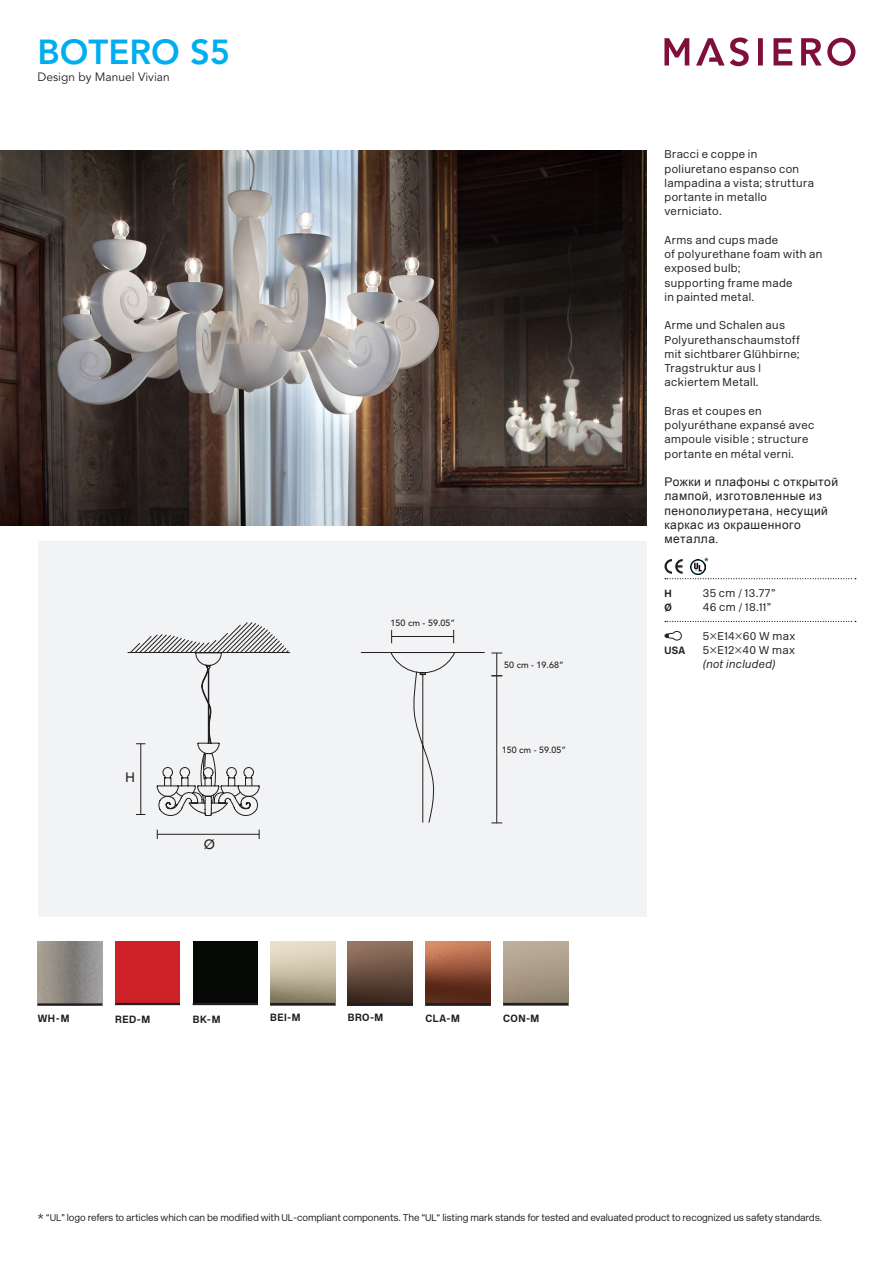
<style>
.page{position:relative;width:893px;height:1263px;background:#fff}
.page>*{position:absolute;margin:0;border:0;box-sizing:border-box;transform-origin:0 0}
.t1{font:800 34.5px "Avenir LT Std";color:#00aeef}
.t2{font:500 13.5px "Avenir LT Std";color:#231f20}
.t3{font:12px/14.2px "Arial";letter-spacing:.04em;color:#231f20}
.t4{font:12px "Avenir LT Std";color:#231f20}
.t5{font:300 11.25px/14.2px "New Rail Alphabet";letter-spacing:.035em;color:#231f20}
.t6{font:italic 300 11.25px "New Rail Alphabet";letter-spacing:.03em;color:#231f20}
.t7{font:700 10.5px "New Rail Alphabet";letter-spacing:.04em;color:#231f20}
.t8{font:10.5px "Avenir LT Std";color:#231f20}
.t9{font:300 9.75px "New Rail Alphabet";letter-spacing:-.01em;color:#231f20}
.t10{font:500 9px "Avenir LT Std";color:#231f20}
.s1{font-size:10.5px}
</style>
<div class="page">
<div style="left:38px;top:542px;width:608px;height:375px;background:#f2f3f4"></div>
<svg style="left:664px;top:38px;width:191px;height:28px"></svg>
<div style="left:115px;top:941px;width:65px;height:64px;background:#ce2027"></div>
<hr style="left:115px;top:1003px;width:65px;height:2px;background:#231f20">
<div style="left:193px;top:941px;width:65px;height:64px;background:#050804"></div>
<hr style="left:193px;top:1003px;width:65px;height:2px;background:#231f20">
<hr style="left:38px;top:1003px;width:64px;height:2px;background:#231f20">
<img style="left:270px;top:941px;width:65px;height:62px">
<img style="left:348px;top:941px;width:65px;height:62px">
<img style="left:425px;top:941px;width:65px;height:62px">
<img style="left:503px;top:941px;width:65px;height:62px">
<hr style="left:270px;top:1003px;width:65px;height:2px;background:#231f20">
<hr style="left:348px;top:1003px;width:65px;height:2px;background:#231f20">
<hr style="left:425px;top:1003px;width:65px;height:2px;background:#231f20">
<hr style="left:503px;top:1003px;width:65px;height:2px;background:#231f20">
<img style="left:0;top:150px;width:646px;height:375px">
<svg style="left:664px;top:559px;width:192px;height:20px"></svg>
<svg style="left:665px;top:621px;width:191px;height:1px"></svg>
<svg style="left:665px;top:631px;width:17px;height:10px"></svg>
<hr style="left:157px;top:834px;width:102px;height:1px;background:#231f20">
<hr style="left:128px;top:652px;width:162px;height:1px;background:#231f20">
<svg style="left:130px;top:622px;width:159px;height:194px"></svg>
<svg style="left:361px;top:652px;width:124px;height:171px"></svg>
<hr style="left:391px;top:636px;width:62px;height:1px;background:#231f20">
<svg style="left:391px;top:630px;width:1px;height:13px"></svg>
<svg style="left:453px;top:630px;width:1px;height:13px"></svg>
<hr style="left:496px;top:676px;width:1px;height:147px;background:#231f20">
<svg style="left:491px;top:653px;width:11px;height:23px"></svg>
<h1 class="t1" style="left:38px;top:31px;width:194px">BOTERO S5</h1>
<p class="t4" style="left:38px;top:70px;width:134px">Design by Manuel Vivian</p>
<p class="t2" style="left:125px;top:770px;width:12px">H</p>
<p class="t2" style="left:204px;top:837px;width:13px">Ø</p>
<p class="t10" style="left:391px;top:617px;width:66px">150 cm - 59.05”</p>
<p class="t10" style="left:504px;top:659px;width:61px">50 cm - 19.68”</p>
<p class="t10" style="left:502px;top:744px;width:66px">150 cm - 59.05”</p>
<p class="t7" style="left:38px;top:1011px;width:33px">WH-M</p>
<p class="t7" style="left:115px;top:1012px;width:36px">RED-M</p>
<p class="t7" style="left:193px;top:1012px;width:29px">BK-M</p>
<p class="t7" style="left:270px;top:1011px;width:32px">BEI-M</p>
<p class="t7" style="left:348px;top:1011px;width:37px">BRO-M</p>
<p class="t7" style="left:425px;top:1011px;width:36px">CLA-M</p>
<p class="t7" style="left:503px;top:1011px;width:38px">CON-M</p>
<p class="t5" style="left:664px;top:147px;width:151px">Bracci e coppe in poliuretano espanso con lampadina a vista; struttura portante in metallo verniciato.</p>
<p class="t5" style="left:664px;top:233px;width:159px">Arms and cups made<br>of polyurethane foam with an exposed bulb;<br>supporting frame made<br>in painted metal.</p>
<p class="t5" style="left:664px;top:318px;width:137px">Arme und Schalen aus<br>Polyurethanschaumstoff mit sichtbarer Glühbirne;<br>Tragstruktur aus l ackiertem Metall.</p>
<p class="t5" style="left:664px;top:404px;width:151px">Bras et coupes en polyuréthane expansé avec ampoule visible ; structure portante en métal verni.</p>
<p class="t3" style="left:664px;top:475px;width:175px">Рожки и плафоны с открытой лампой, изготовленные из пенополиуретана, несущий каркас из окрашенного металла.</p>
<p class="t8" style="left:704px;top:555px;width:6px">*</p>
<p class="t7" style="left:664px;top:586px;width:9px">H</p>
<p class="t5" style="left:703px;top:586px;width:74px">35 cm / 13.77”</p>
<p class="t7" style="left:664px;top:600px;width:9px">Ø</p>
<p class="t5" style="left:703px;top:600px;width:70px">46 cm / 18.11”</p>
<p class="t5" style="left:703px;top:628px;width:94px">5×E14×60 W max</p>
<p class="t7" style="left:664px;top:643px;width:22px">USA</p>
<p class="t5" style="left:703px;top:643px;width:94px">5×E12×40 W max</p>
<p class="t6" style="left:703px;top:657px;width:75px">(not included)</p>
<p class="t9" style="left:38px;top:1211px;width:786px"><span class="s1">*</span> “UL” logo refers to articles which can be modified with UL-compliant components. The “UL“ listing mark stands for tested and evaluated product to recognized us safety standards.</p>
</div>
